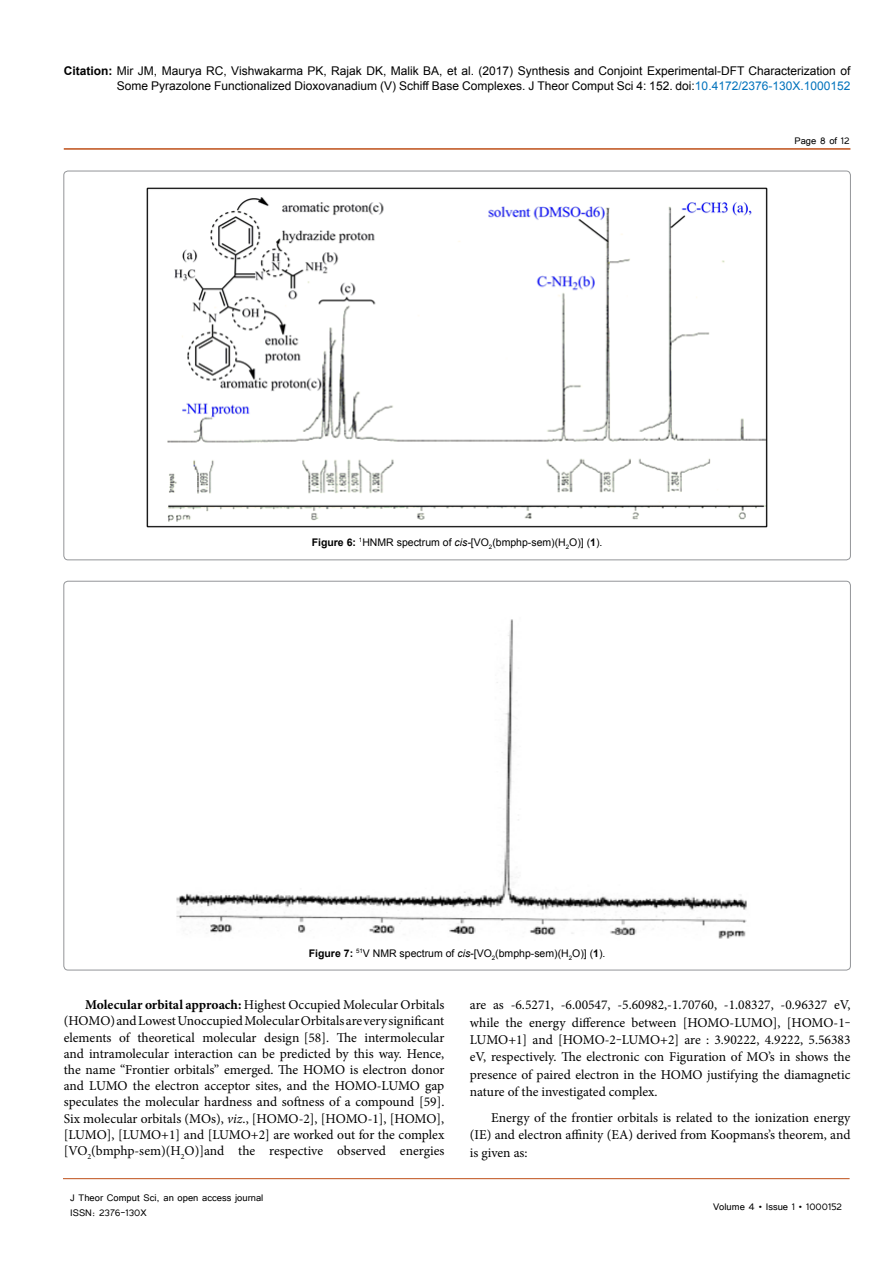
<style>
.page{position:relative;width:893px;height:1263px;background:#fff}
.page>*{position:absolute;margin:0;border:0;box-sizing:border-box;transform-origin:0 0}
.t1{font:13.5px/16.2px "Minion Pro";letter-spacing:-.005em;color:#000;text-align:justify}
.t2{font:12px/15px "Arial";color:#000;text-align:right}
.t3{font:12px/14.4px "Tunga";color:#000}
.t4{font:10.5px "Arial";color:#000}
.s1{font-weight:700}
.s2{color:#0072bc}
.s3{font-style:italic}
</style>
<div class="page">
<hr style="left:64px;top:148px;width:786px;height:2px;background:#be4f18">
<hr style="left:63px;top:1178px;width:787px;height:1px;background:#be4f18">
<img style="left:146px;top:187px;width:622px;height:341px">
<img style="left:176px;top:619px;width:571px;height:320px">
<p class="t2" style="left:64px;top:64px;width:788px"><span class="s1">Citation:</span> Mir JM, Maurya RC, Vishwakarma PK, Rajak DK, Malik BA, et al. (2017) Synthesis and Conjoint Experimental-DFT Characterization of<br>Some Pyrazolone Functionalized Dioxovanadium (V) Schiff Base Complexes. J Theor Comput Sci 4: 152. doi:<span class="s2">10.4172/2376-130X.1000152</span></p>
<p class="t4" style="left:312px;top:535px;width:292px"><span class="s1">Figure 6:</span> <sup>1</sup>HNMR spectrum of <span class="s3">cis-</span>[VO<sub>2</sub>(bmphp-sem)(H<sub>2</sub>O)] (<span class="s1">1</span>).</p>
<p class="t3" style="left:794px;top:133px;width:57px">Page 8 of 12</p>
<p class="t4" style="left:309px;top:946px;width:298px"><span class="s1">Figure 7:</span> <sup>51</sup>V NMR spectrum of <span class="s3">cis-</span>[VO<sub>2</sub>(bmphp-sem)(H<sub>2</sub>O)] (<span class="s1">1</span>).</p>
<p class="t1" style="left:64px;top:997px;width:382px;text-indent:21px"><span class="s1">Molecular orbital approach:</span> Highest Occupied Molecular Orbitals (HOMO) and Lowest Unoccupied Molecular Orbitals are very significant elements of theoretical molecular design [58]. The intermolecular and intramolecular interaction can be predicted by this way. Hence, the name “Frontier orbitals” emerged. The HOMO is electron donor and LUMO the electron acceptor sites, and the HOMO-LUMO gap speculates the molecular hardness and softness of a compound [59].<br>Six molecular orbitals (MOs), <span class="s3">viz</span>., [HOMO-2], [HOMO-1], [HOMO], [LUMO], [LUMO+1] and [LUMO+2] are worked out for the complex [VO<sub>2</sub>(bmphp-sem)(H<sub>2</sub>O)]and the respective observed energies</p>
<p class="t1" style="left:470px;top:996px;width:382px;line-height:17.4px">are as -6.5271, -6.00547, -5.60982,-1.70760, -1.08327, -0.96327 eV, while the energy difference between [HOMO-LUMO], [HOMO-1‒ LUMO+1] and [HOMO-2‒LUMO+2] are : 3.90222, 4.9222, 5.56383 eV, respectively. The electronic con Figuration of MO’s in shows the presence of paired electron in the HOMO justifying the diamagnetic nature of the investigated complex.</p>
<p class="t1" style="left:470px;top:1109px;width:382px;line-height:17.4px;text-indent:21px">Energy of the frontier orbitals is related to the ionization energy (IE) and electron affinity (EA) derived from Koopmans’s theorem, and is given as:</p>
<p class="t3" style="left:70px;top:1190px;width:195px">J Theor Comput Sci, an open access journal<br>ISSN: 2376-130X</p>
<p class="t3" style="left:713px;top:1199px;width:130px">Volume 4 • Issue 1 • 1000152</p>
</div>
